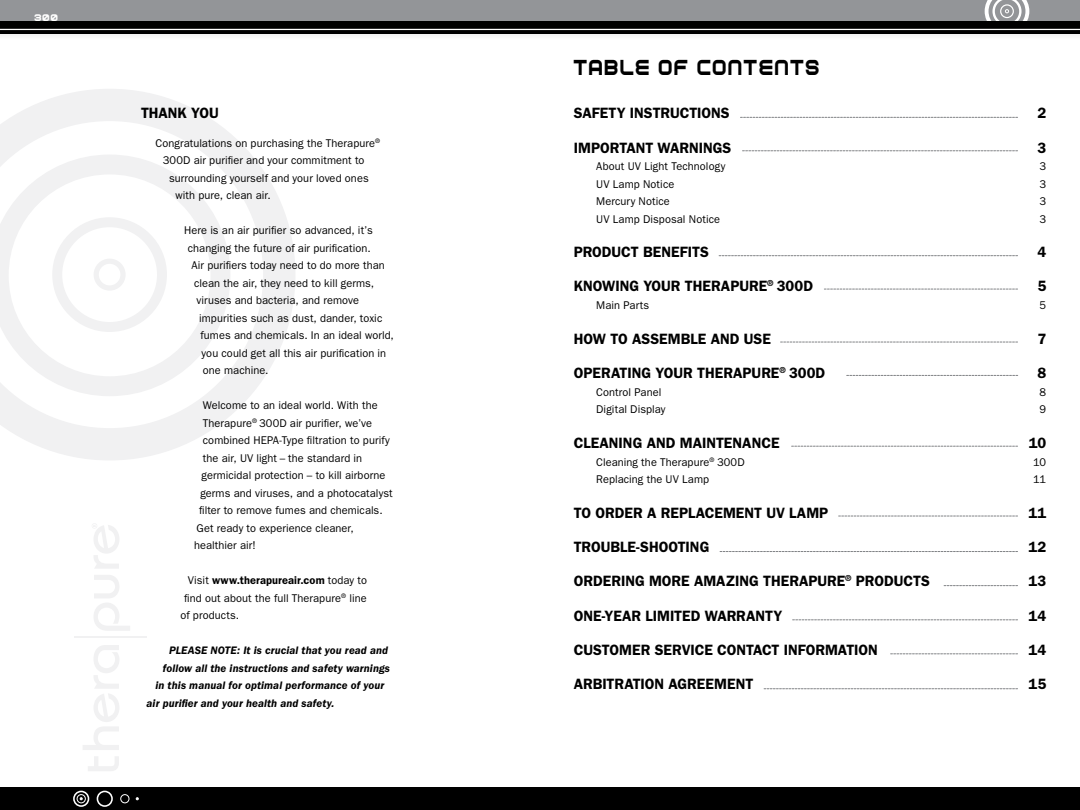
<style>
.page{position:relative;width:1080px;height:810px;background:#fff}
.page>*{position:absolute;margin:0;border:0;box-sizing:border-box;transform-origin:0 0}
.t1{font:33.75px "Aspirin Overdose";letter-spacing:-.01em;color:#000;scale:.85 1}
.t2{font:600 15px "Franklin Gothic";color:#000}
.t3{font:15px "Aspirin Overdose";color:#fff}
.t4{font:11.25px "Franklin Gothic";letter-spacing:.01em;color:#000}
.t5{font:italic 600 11.25px "Franklin Gothic";letter-spacing:.01em;color:#000}
.t6{font:600 11.25px "Franklin Gothic";letter-spacing:.01em;color:#000}
.s1{font-weight:400}
</style>
<div class="page">
<div style="left:0;top:0;width:540px;height:22px;background:#939598"></div>
<div style="left:0;top:788px;width:540px;height:22px;background:#000"></div>
<div style="left:0;top:21px;width:540px;height:13px;background:#000"></div>
<div style="left:73px;top:791px;width:16px;height:16px;border:2px solid #fff;border-radius:50%"></div>
<div style="left:77px;top:794px;width:9px;height:9px;border:1px solid #fff;border-radius:50%"></div>
<div style="left:97px;top:791px;width:16px;height:16px;border:2px solid #fff;border-radius:50%"></div>
<div style="left:120px;top:794px;width:9px;height:9px;border:1px solid #fff;border-radius:50%"></div>
<div style="left:0;top:28px;width:540px;height:16px;background:#000;opacity:.25"></div>
<hr style="left:0;top:29px;width:540px;height:1px;background:#fff">
<div style="left:540px;top:0;width:540px;height:22px;background:#939598"></div>
<div style="left:540px;top:788px;width:540px;height:22px;background:#000"></div>
<svg style="left:985px;top:0;width:44px;height:21px"></svg>
<div style="left:540px;top:21px;width:540px;height:13px;background:#000"></div>
<div style="left:540px;top:28px;width:540px;height:16px;background:#000;opacity:.25"></div>
<hr style="left:540px;top:29px;width:540px;height:1px;background:#fff">
<svg style="left:88px;top:756px;width:31px;height:15px"></svg>
<svg style="left:83px;top:645px;width:36px;height:105px"></svg>
<svg style="left:94px;top:575px;width:36px;height:56px"></svg>
<hr style="left:75px;top:637px;width:72px;height:1px;background:#f1f1f2">
<svg style="left:0;top:89px;width:295px;height:371px"></svg>
<svg style="left:0;top:155px;width:230px;height:241px"></svg>
<div style="left:52px;top:217px;width:115px;height:115px;border:10px solid #f1f1f2;border-radius:50%"></div>
<div style="left:94px;top:259px;width:32px;height:32px;border:5px solid #f1f1f2;border-radius:50%"></div>
<svg style="left:740px;top:117px;width:278px;height:1px"></svg>
<svg style="left:944px;top:585px;width:74px;height:1px"></svg>
<svg style="left:720px;top:551px;width:298px;height:1px"></svg>
<svg style="left:839px;top:516px;width:179px;height:1px"></svg>
<svg style="left:792px;top:446px;width:226px;height:1px"></svg>
<svg style="left:847px;top:375px;width:171px;height:1px"></svg>
<svg style="left:824px;top:289px;width:194px;height:1px"></svg>
<svg style="left:719px;top:255px;width:299px;height:1px"></svg>
<svg style="left:743px;top:150px;width:275px;height:1px"></svg>
<svg style="left:781px;top:342px;width:237px;height:1px"></svg>
<svg style="left:793px;top:620px;width:225px;height:1px"></svg>
<svg style="left:891px;top:654px;width:127px;height:1px"></svg>
<svg style="left:764px;top:688px;width:254px;height:1px"></svg>
<svg style="left:93px;top:524px;width:26px;height:44px"></svg>
<h2 class="t3" style="left:34px;top:12px;width:26px">300</h2>
<h2 class="t2" style="left:141px;top:104px;width:79px">THANK YOU</h2>
<p class="t4" style="left:155px;top:137px;width:226px">Congratulations on purchasing the Therapure<sup>®</sup></p>
<p class="t4" style="left:163px;top:154px;width:203px">300D air purifier and your commitment to</p>
<p class="t4" style="left:169px;top:172px;width:201px">surrounding yourself and your loved ones</p>
<p class="t4" style="left:175px;top:189px;width:97px">with pure, clean air.</p>
<p class="t4" style="left:184px;top:224px;width:190px">Here is an air purifier so advanced, it’s</p>
<p class="t4" style="left:188px;top:242px;width:184px">changing the future of air purification.</p>
<p class="t4" style="left:192px;top:259px;width:195px">Air purifiers today need to do more than</p>
<p class="t4" style="left:194px;top:277px;width:182px">clean the air, they need to kill germs,</p>
<p class="t4" style="left:197px;top:294px;width:164px">viruses and bacteria, and remove</p>
<p class="t4" style="left:199px;top:312px;width:185px">impurities such as dust, dander, toxic</p>
<p class="t4" style="left:200px;top:329px;width:195px">fumes and chemicals. In an ideal world,</p>
<p class="t4" style="left:202px;top:347px;width:186px">you could get all this air purification in</p>
<p class="t4" style="left:203px;top:364px;width:67px">one machine.</p>
<p class="t4" style="left:203px;top:399px;width:176px">Welcome to an ideal world. With the</p>
<p class="t4" style="left:203px;top:417px;width:171px">Therapure<sup>®</sup> 300D air purifier, we’ve</p>
<p class="t4" style="left:203px;top:434px;width:188px">combined HEPA-Type filtration to purify</p>
<p class="t4" style="left:203px;top:452px;width:161px">the air, UV light – the standard in</p>
<p class="t4" style="left:202px;top:469px;width:185px">germicidal protection – to kill airborne</p>
<p class="t4" style="left:200px;top:487px;width:194px">germs and viruses, and a photocatalyst</p>
<p class="t4" style="left:199px;top:504px;width:185px">filter to remove fumes and chemicals.</p>
<p class="t4" style="left:197px;top:522px;width:159px">Get ready to experience cleaner,</p>
<p class="t4" style="left:194px;top:539px;width:63px">healthier air!</p>
<p class="t6" style="left:188px;top:574px;width:181px"><span class="s1">Visit</span> WWW.THERAPUREAIR.COM <span class="s1">today to</span></p>
<p class="t4" style="left:184px;top:592px;width:184px">find out about the full Therapure<sup>®</sup> line</p>
<p class="t4" style="left:180px;top:609px;width:60px">of products.</p>
<p class="t5" style="left:169px;top:644px;width:220px">Please note: It is crucial that you read and</p>
<p class="t5" style="left:163px;top:662px;width:229px">follow all the instructions and safety warnings</p>
<p class="t5" style="left:155px;top:679px;width:230px">in this manual for optimal performance of your</p>
<p class="t5" style="left:147px;top:697px;width:189px">air purifier and your health and safety.</p>
<h1 class="t1" style="left:572px;top:54px;width:293px">table of contents</h1>
<h2 class="t2" style="left:574px;top:104px;width:157px">SAFETY INSTRUCTIONS</h2>
<h2 class="t2" style="left:1037px;top:104px;width:10px">2</h2>
<h2 class="t2" style="left:574px;top:138px;width:159px">IMPORTANT WARNINGS</h2>
<h2 class="t2" style="left:1037px;top:138px;width:10px">3</h2>
<p class="t4" style="left:596px;top:160px;width:131px">About UV Light Technology</p>
<p class="t4" style="left:1040px;top:160px;width:8px">3</p>
<p class="t4" style="left:596px;top:177px;width:80px">UV Lamp Notice</p>
<p class="t4" style="left:1040px;top:177px;width:8px">3</p>
<p class="t4" style="left:596px;top:195px;width:75px">Mercury Notice</p>
<p class="t4" style="left:1040px;top:195px;width:8px">3</p>
<p class="t4" style="left:596px;top:212px;width:125px">UV Lamp Disposal Notice</p>
<p class="t4" style="left:1040px;top:212px;width:8px">3</p>
<h2 class="t2" style="left:574px;top:243px;width:137px">PRODUCT BENEFITS</h2>
<h2 class="t2" style="left:1037px;top:243px;width:10px">4</h2>
<h2 class="t2" style="left:574px;top:277px;width:241px">KNOWI NG YOUR THERAPURE<sup>®</sup> 300D</h2>
<h2 class="t2" style="left:1037px;top:277px;width:10px">5</h2>
<p class="t4" style="left:596px;top:298px;width:54px">Main Parts</p>
<p class="t4" style="left:1040px;top:298px;width:8px">5</p>
<h2 class="t2" style="left:574px;top:330px;width:79px">HOW TO ASSEMB</h2>
<h2 class="t2" style="left:691px;top:330px;width:70px">LE AND USE</h2>
<h2 class="t2" style="left:1037px;top:330px;width:10px">7</h2>
<h2 class="t2" style="left:574px;top:364px;width:20px">OPER</h2>
<h2 class="t2" style="left:611px;top:364px;width:216px">ATI NG YOUR THERAPURE<sup>®</sup> 300D</h2>
<h2 class="t2" style="left:1037px;top:364px;width:10px">8</h2>
<p class="t4" style="left:596px;top:385px;width:67px">Control Panel</p>
<p class="t4" style="left:1040px;top:385px;width:8px">8</p>
<p class="t4" style="left:596px;top:403px;width:71px">Digital Display</p>
<p class="t4" style="left:1040px;top:403px;width:8px">9</p>
<h2 class="t2" style="left:574px;top:434px;width:195px">CLEANING AND MAINTENANCE</h2>
<h2 class="t2" style="left:1029px;top:434px;width:19px">10</h2>
<p class="t4" style="left:596px;top:455px;width:150px">Cleaning the Therapure<sup>®</sup> 300D</p>
<p class="t4" style="left:1033px;top:455px;width:14px">10</p>
<p class="t4" style="left:596px;top:473px;width:114px">Replacing the UV Lamp</p>
<p class="t4" style="left:1033px;top:473px;width:15px">11</p>
<h2 class="t2" style="left:574px;top:503px;width:42px">TO ORDER</h2>
<h2 class="t2" style="left:647px;top:503px;width:69px">A REP LACEME</h2>
<h2 class="t2" style="left:745px;top:503px;width:70px">NT UV LAMP</h2>
<h2 class="t2" style="left:1028px;top:503px;width:19px">11</h2>
<h2 class="t2" style="left:574px;top:538px;width:132px">TROUBLE-SHOOTI NG</h2>
<h2 class="t2" style="left:1029px;top:538px;width:19px">12</h2>
<h2 class="t2" style="left:574px;top:572px;width:19px">ORDERI</h2>
<h2 class="t2" style="left:625px;top:572px;width:286px">NG MORE AMAZING THERAPURE<sup>®</sup> PRODUCTS</h2>
<h2 class="t2" style="left:1028px;top:572px;width:19px">13</h2>
<h2 class="t2" style="left:574px;top:607px;width:88px">ON E-YEAR LIMITED</h2>
<h2 class="t2" style="left:705px;top:607px;width:79px">WARRANTY</h2>
<h2 class="t2" style="left:1028px;top:607px;width:19px">14</h2>
<h2 class="t2" style="left:574px;top:641px;width:57px">CUSTOMER</h2>
<h2 class="t2" style="left:655px;top:641px;width:10px">SERVICE</h2>
<h2 class="t2" style="left:717px;top:641px;width:162px">CONTACT INFORMATION</h2>
<h2 class="t2" style="left:1028px;top:641px;width:19px">14</h2>
<h2 class="t2" style="left:574px;top:675px;width:181px">ARBITRATION AGREEMENT</h2>
<h2 class="t2" style="left:1029px;top:675px;width:19px">15</h2>
</div>
